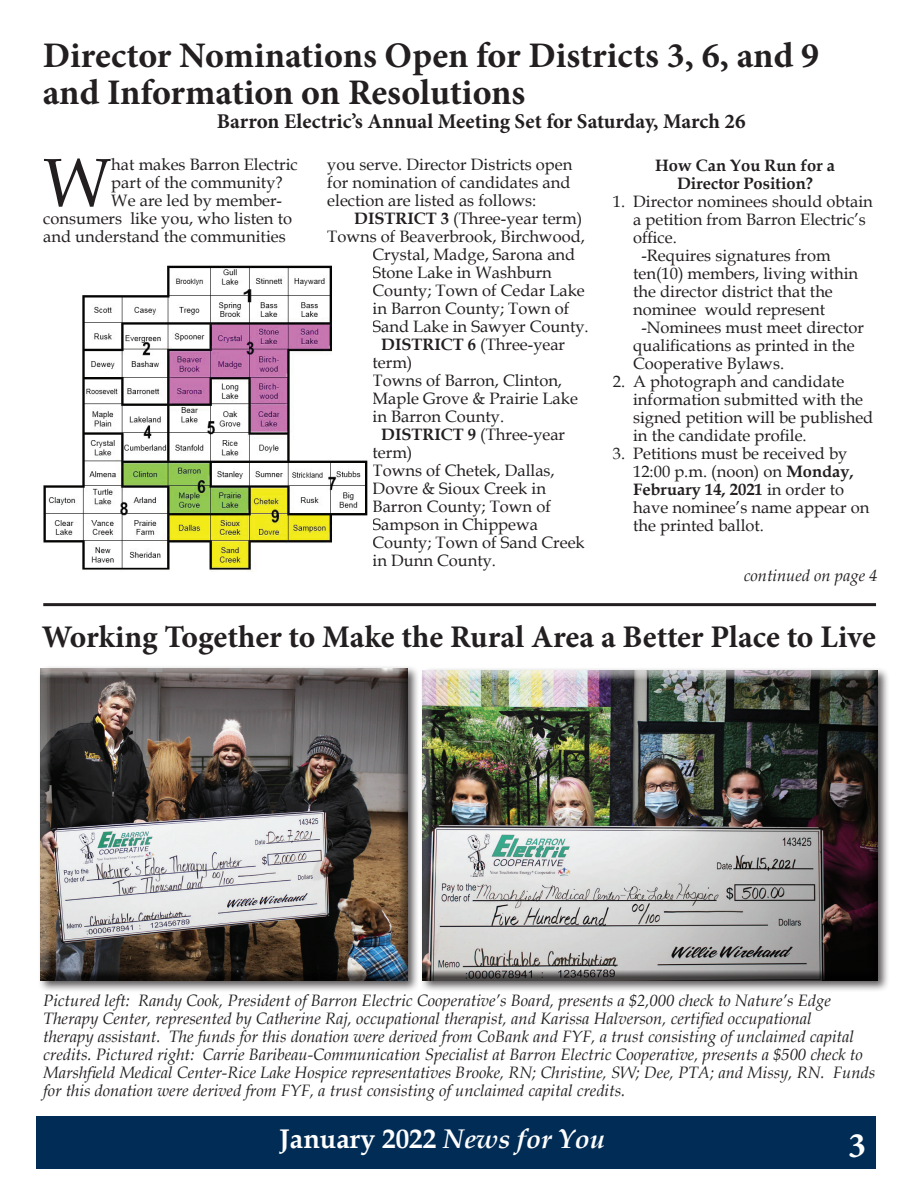
<style>
.page{position:relative;width:918px;height:1188px;background:#fff}
.page>*{position:absolute;margin:0;border:0;box-sizing:border-box;transform-origin:0 0}
.t1{font:68.1px "Book Antiqua";color:#231f20}
.t2{font:700 36px/37.5px "Minion Pro";letter-spacing:-.005em;color:#231f20}
.t3{font:700 31.5px "Minion Pro";color:#231f20}
.t4{font:700 27px "Book Antiqua";color:#fff}
.t5{font:700 21px "Minion Pro";color:#231f20}
.t6{font:16.5px/18px "Book Antiqua";color:#231f20}
.t7{font:italic 16.5px/18px "Book Antiqua";color:#231f20}
.t8{font:700 16.5px/18px "Book Antiqua";color:#231f20;text-align:center}
.s1{font-weight:700}
.s2{font-style:italic}
</style>
<div class="page">
<div style="left:36px;top:1116px;width:840px;height:53px;background:#002c55"></div>
<div style="left:37px;top:666px;width:383px;height:327px;background:#231f20;opacity:.75"></div>
<div style="left:40px;top:668px;width:369px;height:313px;background:#231f20;opacity:.75"></div>
<div style="left:420px;top:668px;width:470px;height:325px;background:#231f20;opacity:.75"></div>
<div style="left:421px;top:670px;width:457px;height:311px;background:#231f20;opacity:.75"></div>
<img style="left:43px;top:265px;width:325px;height:307px">
<hr style="left:43px;top:603px;width:833px;height:3px;background:#231f20">
<h2 class="t2" style="left:43px;top:36px;width:778px">Director Nominations Open for Districts 3, 6, and 9 and Information on Resolutions</h2>
<p class="t5" style="left:217px;top:107px;width:530px">Barron Electric’s Annual Meeting Set for Saturday, March 26</p>
<h1 class="t1" style="left:43px;top:135px;width:70px">W</h1>
<p class="t6" style="left:111px;top:155px;width:188px">hat makes Barron Electric</p>
<p class="t6" style="left:111px;top:173px;width:173px">part of the community?</p>
<p class="t6" style="left:111px;top:191px;width:172px">We are led by member-</p>
<p class="t6" style="left:43px;top:209px;width:250px">consumers like you, who listen to</p>
<p class="t6" style="left:43px;top:227px;width:244px">and understand the communities</p>
<p class="t6" style="left:327px;top:155px;width:247px;text-align:justify">you serve. Director Districts open for nomination of candidates and election are listed as follows:</p>
<p class="t6" style="left:354px;top:209px;width:229px"><span class="s1">DISTRICT 3</span> (Three-year term)</p>
<p class="t6" style="left:327px;top:227px;width:259px">Towns of Beaverbrook, Birchwood,</p>
<p class="t6" style="left:373px;top:245px;width:204px">Crystal, Madge, Sarona and</p>
<p class="t6" style="left:373px;top:263px;width:181px">Stone Lake in Washburn</p>
<p class="t6" style="left:373px;top:281px;width:214px">County; Town of Cedar Lake</p>
<p class="t6" style="left:373px;top:299px;width:198px">in Barron County; Town of</p>
<p class="t6" style="left:373px;top:317px;width:218px">Sand Lake in Sawyer County.</p>
<p class="t6" style="left:381px;top:335px;width:185px"><span class="s1">DISTRICT 6</span> (Three-year</p>
<p class="t6" style="left:373px;top:353px;width:41px">term)</p>
<p class="t6" style="left:373px;top:371px;width:191px">Towns of Barron, Clinton,</p>
<p class="t6" style="left:373px;top:389px;width:207px">Maple Grove &amp; Prairie Lake</p>
<p class="t6" style="left:373px;top:407px;width:133px">in Barron County.</p>
<p class="t6" style="left:381px;top:425px;width:185px"><span class="s1">DISTRICT 9</span> (Three-year</p>
<p class="t6" style="left:373px;top:443px;width:41px">term)</p>
<p class="t6" style="left:373px;top:461px;width:184px">Towns of Chetek, Dallas,</p>
<p class="t6" style="left:373px;top:479px;width:175px">Dovre &amp; Sioux Creek in</p>
<p class="t6" style="left:373px;top:497px;width:180px">Barron County; Town of</p>
<p class="t6" style="left:373px;top:515px;width:167px">Sampson in Chippewa</p>
<p class="t6" style="left:373px;top:533px;width:214px">County; Town of Sand Creek</p>
<p class="t6" style="left:373px;top:551px;width:125px">in Dunn County.</p>
<p class="t8" style="left:655px;top:157px;width:182px">How Can You Run for a<br>Director Position?</p>
<p class="t6" style="left:613px;top:192px;width:261px">1. Director nominees should obtain</p>
<p class="t6" style="left:633px;top:210px;width:234px">a petition from Barron Electric’s</p>
<p class="t6" style="left:633px;top:228px;width:45px">office.</p>
<p class="t6" style="left:641px;top:246px;width:191px">-Requires signatures from</p>
<p class="t6" style="left:633px;top:264px;width:226px">ten(10) members, living within</p>
<p class="t6" style="left:633px;top:282px;width:201px">the director district that the</p>
<p class="t6" style="left:633px;top:300px;width:194px">nominee would represent</p>
<p class="t6" style="left:641px;top:319px;width:224px">-Nominees must meet director</p>
<p class="t6" style="left:633px;top:337px;width:223px">qualifications as printed in the</p>
<p class="t6" style="left:633px;top:355px;width:153px">Cooperative Bylaws.</p>
<p class="t6" style="left:633px;top:373px;width:242px;text-indent:-20px">2. A photograph and candidate information submitted with the signed petition will be published in the candidate profile.</p>
<p class="t6" style="left:633px;top:445px;width:238px;text-indent:-20px">3. Petitions must be received by<br>12:00 p.m. (noon) on <span class="s1">Monday,<br>February 14, 2021</span> in order to have nominee’s name appear on the printed ballot.</p>
<p class="t7" style="left:744px;top:566px;width:135px">continued on page 4</p>
<h3 class="t3" style="left:42px;top:615px;width:835px">Working Together to Make the Rural Area a Better Place to Live</h3>
<p class="t7" style="left:43px;top:991px;width:833px">Pictured left: Randy Cook, President of Barron Electric Cooperative’s Board, presents a $2,000 check to Nature’s Edge Therapy Center, represented by Catherine Raj, occupational therapist, and Karissa Halverson, certified occupational<br>therapy assistant. The funds for this donation were derived from CoBank and FYF, a trust consisting of unclaimed capital credits. Pictured right: Carrie Baribeau-Communication Specialist at Barron Electric Cooperative, presents a $500 check to Marshfield Medical Center-Rice Lake Hospice representatives Brooke, RN; Christine, SW; Dee, PTA; and Missy, RN. Funds for this donation were derived from FYF, a trust consisting of unclaimed capital credits.</p>
<h3 class="t4" style="left:279px;top:1120px;width:327px">January 2022 <span class="s2">News for You</span></h3>
</div>
